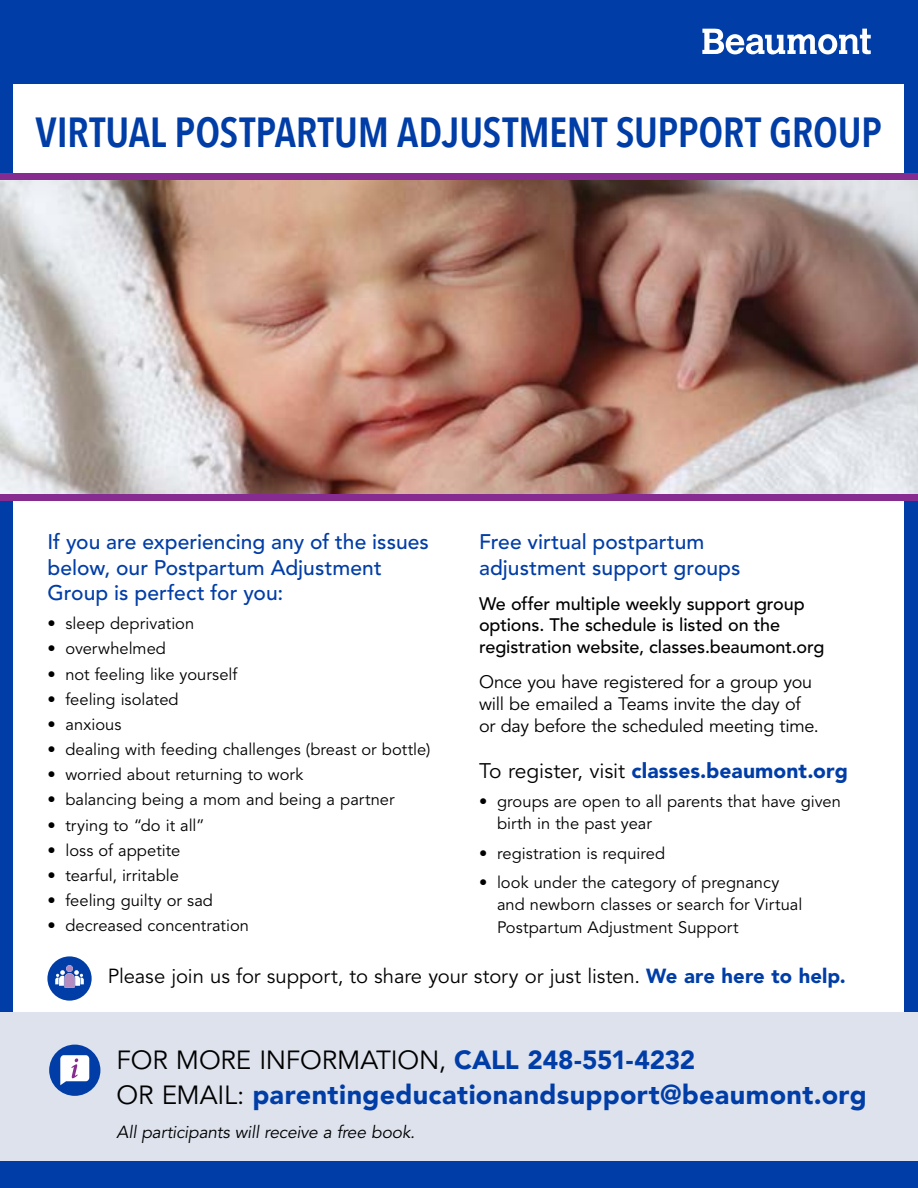
<style>
.page{position:relative;width:918px;height:1188px;background:#fff}
.page>*{position:absolute;margin:0;border:0;box-sizing:border-box;transform-origin:0 0}
.t1{font:600 42px "Avenir Next Condensed";letter-spacing:-.005em;color:#003da7}
.t2{font:900 27px "Avenir LT Std";letter-spacing:.015em;color:#003da7}
.t3{font:26.1px "Avenir LT Std";letter-spacing:-.005em;color:#000}
.t4{font:500 21px/25.2px "Avenir LT Std";color:#003da7}
.t5{font:900 21px "Avenir LT Std";letter-spacing:.005em;color:#003da7}
.t6{font:20.25px "Avenir LT Std";letter-spacing:-.005em;color:#000}
.t7{font:500 18px/21.6px "Avenir LT Std";letter-spacing:-.005em;color:#000}
.t8{font:18px/22px "Avenir LT Std";letter-spacing:-.015em;color:#000}
.t9{font:italic 17.4px "Avenir LT Std";letter-spacing:-.01em;color:#000}
.t10{font:16.5px/22.5px "Avenir LT Std";color:#000}
.s1{font-weight:400;color:#000}
.s2{font-weight:900;color:#003da7}
.s3{font-weight:400;font-size:26.1px;color:#000}
</style>
<div class="page">
<div style="left:905px;top:0;width:13px;height:1188px;background:#003da7"></div>
<div style="left:0;top:0;width:13px;height:1188px;background:#003da7"></div>
<div style="left:47px;top:956px;width:45px;height:45px;background:#003da7;border-radius:50%"></div>
<svg style="left:55px;top:965px;width:29px;height:23px"></svg>
<div style="left:0;top:0;width:918px;height:83px;background:#003da7"></div>
<div style="left:0;top:1013px;width:918px;height:175px;background:#dde2ed"></div>
<div style="left:0;top:1162px;width:918px;height:26px;background:#003da7"></div>
<div style="left:49px;top:1045px;width:51px;height:51px;background:#003da7;border-radius:50%"></div>
<svg style="left:60px;top:1055px;width:29px;height:30px"></svg>
<img style="left:0;top:180px;width:918px;height:314px">
<svg style="left:702px;top:29px;width:169px;height:25px"></svg>
<div style="left:0;top:173px;width:918px;height:7px;background:#862c91"></div>
<div style="left:0;top:494px;width:918px;height:7px;background:#862c91"></div>
<h1 class="t1" style="left:36px;top:96px;width:848px">VIRTUAL POSTPARTUM ADJUSTMENT SUPPORT GROUP</h1>
<p class="t4" style="left:47px;top:530px;width:383px">If you are experiencing any of the issues below, our Postpartum Adjustment<br>Group is perfect for you:</p>
<p class="t10" style="left:47px;top:613px;width:148px">• sleep deprivation</p>
<p class="t10" style="left:47px;top:638px;width:120px">• overwhelmed</p>
<p class="t10" style="left:47px;top:663px;width:191px">• not feeling like yourself</p>
<p class="t10" style="left:47px;top:688px;width:133px">• feeling isolated</p>
<p class="t10" style="left:47px;top:713px;width:76px">• anxious</p>
<p class="t10" style="left:47px;top:739px;width:384px">• dealing with feeding challenges (breast or bottle)</p>
<p class="t10" style="left:47px;top:764px;width:257px">• worried about returning to work</p>
<p class="t10" style="left:47px;top:789px;width:349px">• balancing being a mom and being a partner</p>
<p class="t10" style="left:47px;top:814px;width:159px">• trying to “do it all”</p>
<p class="t10" style="left:47px;top:839px;width:134px">• loss of appetite</p>
<p class="t10" style="left:47px;top:865px;width:133px">• tearful, irritable</p>
<p class="t10" style="left:47px;top:890px;width:167px">• feeling guilty or sad</p>
<p class="t10" style="left:47px;top:915px;width:203px">• decreased concentration</p>
<p class="t4" style="left:479px;top:530px;width:263px">Free virtual postpartum adjustment support groups</p>
<p class="t7" style="left:479px;top:593px;width:347px">We offer multiple weekly support group options. The schedule is listed on the registration website, classes.beaumont.org</p>
<p class="t8" style="left:479px;top:671px;width:341px">Once you have registered for a group you will be emailed a Teams invite the day of or day before the scheduled meeting time.</p>
<p class="t5" style="left:479px;top:758px;width:371px"><span class="s1">To register, visit</span> classes.beaumont.org</p>
<p class="t10" style="left:497px;top:790px;width:345px;text-indent:-18px">• groups are open to all parents that have given birth in the past year</p>
<p class="t10" style="left:479px;top:842px;width:188px">• registration is required</p>
<p class="t10" style="left:497px;top:871px;width:307px;text-indent:-18px">• look under the category of pregnancy and newborn classes or search for Virtual<br>Postpartum Adjustment Support</p>
<p class="t6" style="left:108px;top:964px;width:740px">Please join us for support, to share your story or just listen. <span class="s2">We are here to help.</span></p>
<h3 class="t3" style="left:117px;top:1045px;width:580px">FOR MORE INFORMATION, <span class="s2">CALL 248-551-4232</span></h3>
<h2 class="t2" style="left:117px;top:1078px;width:752px"><span class="s3">OR EMAIL:</span> parentingeducationandsupport@beaumont.org</h2>
<p class="t9" style="left:117px;top:1122px;width:300px">All participants will receive a free book.</p>
</div>
